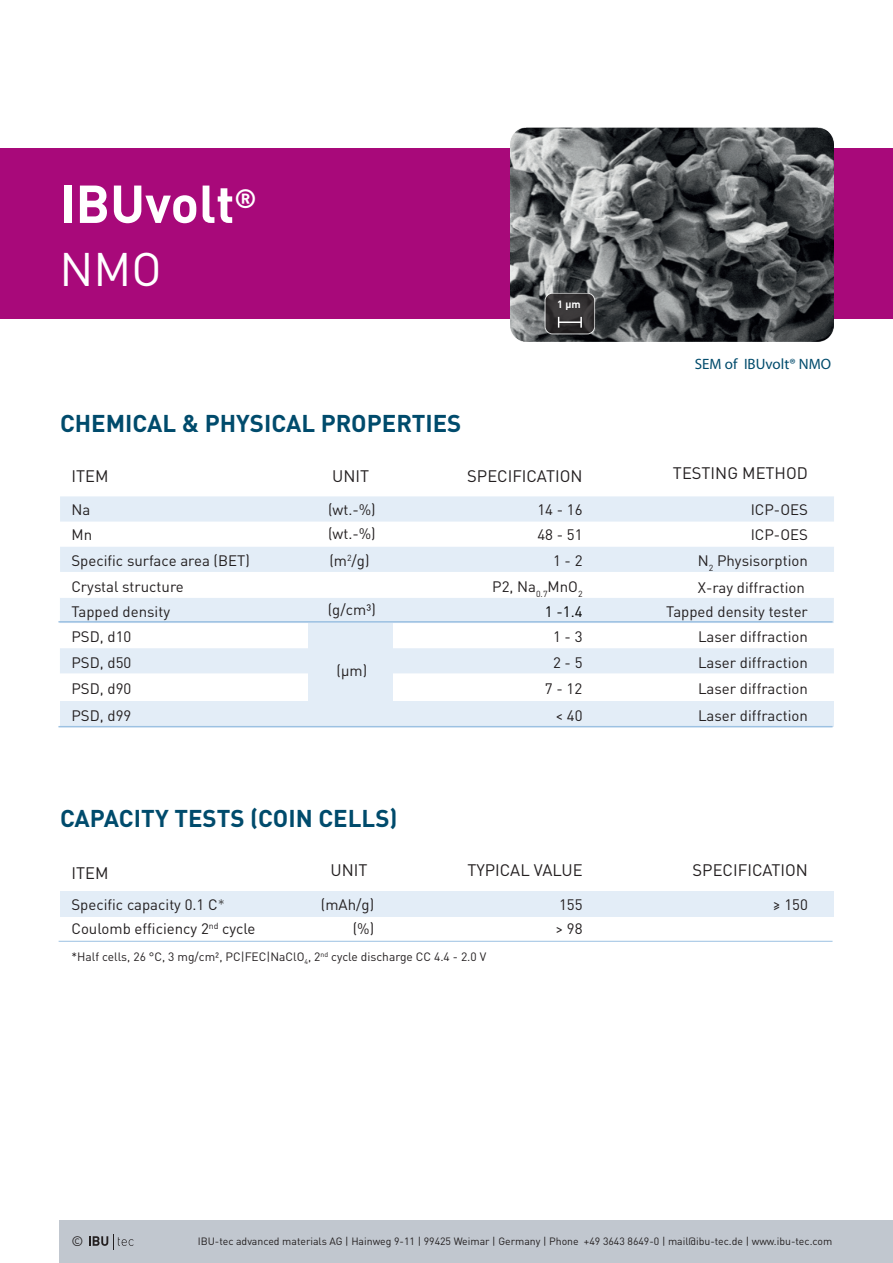
<style>
.page{position:relative;width:893px;height:1263px;background:#fff}
.page>*{position:absolute;margin:0;border:0;box-sizing:border-box;transform-origin:0 0}
.t1{font:700 52.5px "DIN Pro";color:#fff}
.t2{font:46.5px "DIN Pro";color:#fff}
.t3{font:700 24px "DIN Pro";color:#004b6c}
.t4{font:16.5px "DIN Pro";color:#231f20}
.t5{font:15px/26px "DIN Pro";color:#231f20}
.t6{font:15px "Myriad Pro";color:#004b6c}
.t7{font:13.65px "DIN Pro";color:#231f20}
.t8{font:12px "DIN Pro";color:#231f20}
.t9{font:10.5px "DIN Pro";color:#231f20}
.t10{font:700 10.5px "DIN Pro";color:#fff}
.s1{color:#000001}
.s2{color:#57585a}
</style>
<div class="page">
<div style="left:576px;top:702px;width:258px;height:25px;background:#e3edf7"></div>
<div style="left:318px;top:702px;width:258px;height:25px;background:#e3edf7"></div>
<div style="left:60px;top:702px;width:258px;height:25px;background:#e3edf7"></div>
<div style="left:60px;top:1220px;width:833px;height:43px;background:#c1c7cf"></div>
<div style="left:309px;top:622px;width:84px;height:105px;background:#e3edf7"></div>
<div style="left:0;top:148px;width:893px;height:171px;background:#a8097a"></div>
<svg style="left:60px;top:496px;width:774px;height:177px;fill:#e3edf7"></svg>
<hr style="left:58px;top:726px;width:774px;height:1px;background:#9cc1e2">
<hr style="left:58px;top:621px;width:774px;height:2px;background:#9cc1e2">
<img style="left:510px;top:127px;width:324px;height:215px">
<svg style="left:545px;top:293px;width:50px;height:41px;background:#353334"></svg>
<div style="left:545px;top:293px;width:50px;height:41px;border:1px solid #fff;border-radius:8px"></div>
<hr style="left:559px;top:321px;width:22px;height:2px;background:#fff">
<svg style="left:580px;top:317px;width:2px;height:11px"></svg>
<svg style="left:89px;top:1234px;width:45px;height:15px"></svg>
<hr style="left:59px;top:941px;width:773px;height:1px;background:#9cc1e2">
<div style="left:576px;top:891px;width:258px;height:26px;background:#e3edf7"></div>
<div style="left:318px;top:891px;width:258px;height:26px;background:#e3edf7"></div>
<div style="left:60px;top:891px;width:258px;height:26px;background:#e3edf7"></div>
<h1 class="t1" style="left:60px;top:160px;width:199px">IBUvolt<sup>®</sup></h1>
<h2 class="t2" style="left:60px;top:237px;width:104px">NMO</h2>
<h3 class="t3" style="left:60px;top:403px;width:403px">CHEMICAL &amp; PHYSICAL PROPERTIES</h3>
<p class="t10" style="left:557px;top:295px;width:25px">1 µm</p>
<p class="t6" style="left:695px;top:355px;width:138px">SEM of IBUvolt® NMO</p>
<p class="t4" style="left:71px;top:465px;width:39px">ITEM</p>
<p class="t5" style="left:71px;top:497px;width:22px;line-height:24.8px">Na<br>Mn</p>
<p class="t5" style="left:71px;top:547px;width:180px;line-height:25.5px">Specific surface area (BET)<br>Crystal structure</p>
<p class="t4" style="left:332px;top:465px;width:39px">UNIT</p>
<p class="t5" style="left:328px;top:496px;width:49px">(wt.-%)</p>
<p class="t5" style="left:328px;top:520px;width:49px">(wt.-%)</p>
<p class="t5" style="left:329px;top:547px;width:42px">(m<sup>2</sup>/g)</p>
<p class="t5" style="left:71px;top:598px;width:100px">Tapped density<br>PSD, d10<br>PSD, d50<br>PSD, d90</p>
<p class="t5" style="left:328px;top:596px;width:50px">(g/cm³)</p>
<p class="t5" style="left:71px;top:701px;width:61px">PSD, d99</p>
<p class="t5" style="left:337px;top:657px;width:32px">(µm)</p>
<p class="t4" style="left:467px;top:465px;width:117px">SPECIFICATION</p>
<p class="t4" style="left:673px;top:462px;width:136px">TESTING METHOD</p>
<p class="t5" style="left:537px;top:497px;width:47px;line-height:24.8px">14 - 16<br>48 - 51</p>
<p class="t5" style="left:553px;top:547px;width:31px">1 - 2</p>
<p class="t5" style="left:492px;top:573px;width:92px;line-height:25.2px;text-align:right">P2, Na<sub>0.7</sub>MnO<sub>2<br></sub><span class="s1">1 -1.4</span></p>
<p class="t5" style="left:553px;top:623px;width:31px;line-height:25.5px">1 - 3<br>2 - 5</p>
<p class="t5" style="left:545px;top:675px;width:39px">7 - 12</p>
<p class="t5" style="left:555px;top:701px;width:29px">&lt; 40</p>
<p class="t5" style="left:751px;top:496px;width:59px">ICP-OES</p>
<p class="t5" style="left:698px;top:521px;width:112px;line-height:26.4px;text-align:justify;text-indent:53px">ICP-OES N<sub>2</sub> Physisorption X-ray diffraction</p>
<p class="t5" style="left:698px;top:598px;width:111px;text-align:justify;text-indent:-32px">Tapped density tester Laser diffraction Laser diffraction Laser diffraction Laser diffraction</p>
<h3 class="t3" style="left:60px;top:798px;width:339px">CAPACITY TESTS (COIN CELLS)</h3>
<p class="t4" style="left:71px;top:862px;width:39px">ITEM</p>
<p class="t4" style="left:331px;top:858px;width:39px">UNIT</p>
<p class="t4" style="left:467px;top:858px;width:117px">TYPICAL VALUE</p>
<p class="t4" style="left:693px;top:858px;width:117px">SPECIFICATION</p>
<p class="t5" style="left:321px;top:891px;width:55px">(mAh/g)</p>
<p class="t5" style="left:773px;top:891px;width:37px">≥ 150</p>
<p class="t5" style="left:71px;top:891px;width:155px">Specific capacity 0.1 C<span class="s2">*</span></p>
<p class="t5" style="left:559px;top:891px;width:25px">155</p>
<p class="t5" style="left:71px;top:914px;width:186px">Coulomb efficiency 2<sup>nd</sup> cycle</p>
<p class="t5" style="left:555px;top:914px;width:29px">&gt; 98</p>
<p class="t5" style="left:353px;top:914px;width:23px">(%)</p>
<p class="t8" style="left:71px;top:949px;width:416px">*Half cells, 26 °C, 3 mg/cm², PC|FEC|NaClO<sub>4</sub>, 2<sup>nd</sup> cycle discharge CC 4.4 - 2.0 V</p>
<p class="t7" style="left:71px;top:1231px;width:13px">©</p>
<p class="t9" style="left:198px;top:1234px;width:636px">IBU-tec advanced materials AG | Hainweg 9-11 | 99425 Weimar | Germany | Phone +49 3643 8649-0 | mail@ibu-tec.de | www.ibu-tec.com</p>
</div>
